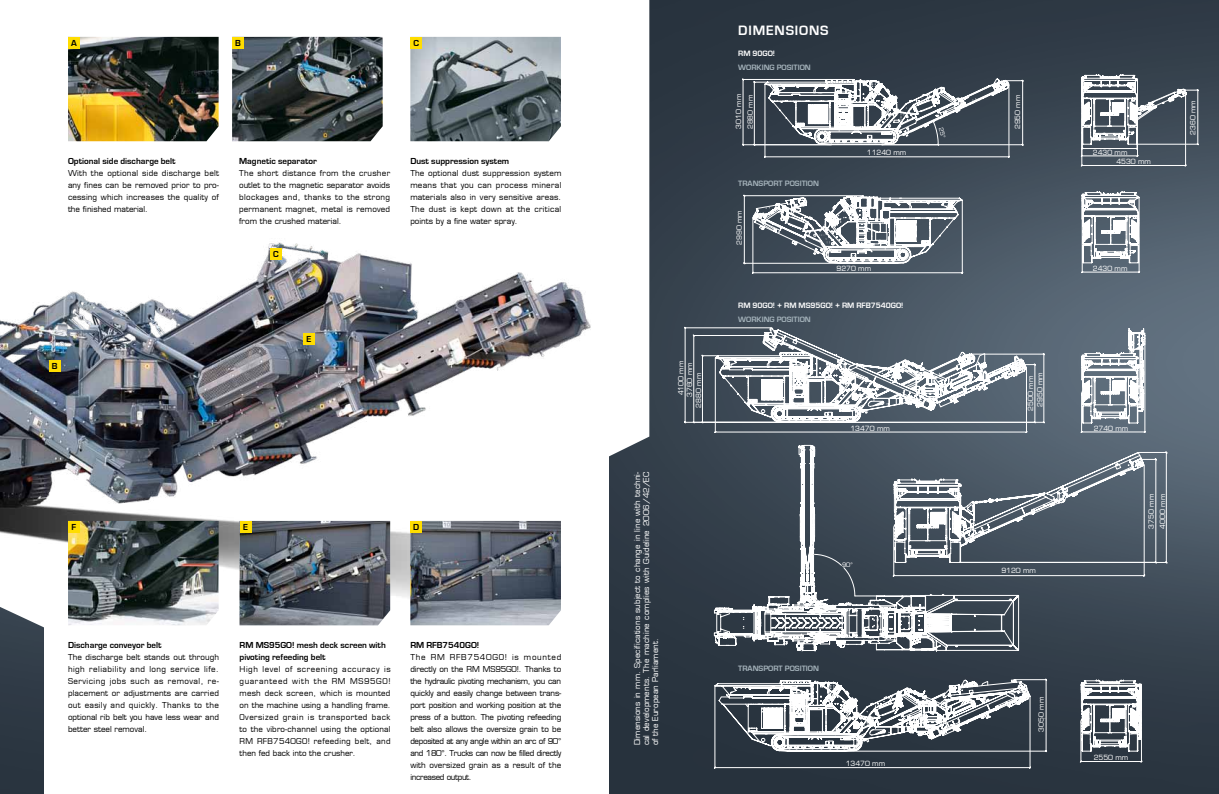
<style>
.page{position:relative;width:1219px;height:794px;background:#fff}
.page>*{position:absolute;margin:0;border:0;box-sizing:border-box;transform-origin:0 0}
.t1{font:700 14px "Eurostile";letter-spacing:.06em;color:#fff}
.t2{font:700 9px/12px "Eurostile";color:#000}
.t3{font:8px/12px "Eurostile";letter-spacing:.005em;color:#000;text-align:justify}
.t4{font:700 8px "Eurostile";color:#a5b3bb}
.t5{font:700 8px "Eurostile";color:#fff}
.t6{font:7.9px/12px "Eurostile";letter-spacing:.02em;color:#000;text-align:justify}
.t7{font:7.9px/9px "Eurostile";letter-spacing:.01em;color:#fff;text-align:justify}
.t8{font:7px/9px "Eurostile";color:#fff}
.t9{font:6px "Eurostile";color:#fff}
</style>
<div class="page">
<div style="left:0;top:662px;width:43px;height:132px;background:#2c3742"></div>
<svg style="left:0;top:36px;width:219px;height:626px"></svg>
<img style="left:0;top:188px;width:591px;height:445px">
<img style="left:610px;top:0;width:609px;height:794px">
<svg style="left:609px;top:0;width:40px;height:472px"></svg>
<div style="left:303px;top:333px;width:12px;height:11px;background:#fd0"></div>
<img style="left:68px;top:521px;width:151px;height:104px">
<div style="left:68px;top:521px;width:12px;height:12px;background:#fd0"></div>
<img style="left:240px;top:521px;width:150px;height:104px">
<div style="left:240px;top:521px;width:11px;height:12px;background:#fd0"></div>
<img style="left:410px;top:37px;width:151px;height:104px">
<div style="left:410px;top:37px;width:12px;height:12px;background:#fd0"></div>
<img style="left:68px;top:37px;width:151px;height:104px">
<div style="left:68px;top:37px;width:12px;height:12px;background:#fd0"></div>
<img style="left:232px;top:37px;width:151px;height:104px">
<div style="left:232px;top:37px;width:12px;height:12px;background:#fd0"></div>
<div style="left:49px;top:360px;width:12px;height:12px;background:#fd0"></div>
<div style="left:270px;top:247px;width:12px;height:12px;background:#fd0"></div>
<svg style="left:1081px;top:70px;width:118px;height:96px"></svg>
<svg style="left:743px;top:195px;width:220px;height:79px"></svg>
<svg style="left:1081px;top:191px;width:59px;height:82px"></svg>
<svg style="left:693px;top:327px;width:474px;height:441px;background:#5f6973"></svg>
<img style="left:410px;top:521px;width:151px;height:104px">
<div style="left:410px;top:521px;width:12px;height:12px;background:#fd0"></div>
<svg style="left:742px;top:72px;width:281px;height:86px"></svg>
<p class="t2" style="left:71px;top:37px;width:7px">A</p>
<p class="t2" style="left:235px;top:37px;width:6px">B</p>
<p class="t2" style="left:413px;top:37px;width:7px">c</p>
<p class="t2" style="left:68px;top:155px;width:109px">Optional side discharge belt</p>
<p class="t3" style="left:68px;top:167px;width:152px">With the optional side discharge belt any fines can be removed prior to pro&shy;cessing which increases the quality of the finished material.</p>
<p class="t2" style="left:239px;top:155px;width:79px">Magnetic separator</p>
<p class="t3" style="left:239px;top:167px;width:153px">The short distance from the crusher outlet to the magnetic separator avoids blockages and, thanks to the strong permanent magnet, metal is removed from the crushed material.</p>
<p class="t2" style="left:273px;top:248px;width:7px">c</p>
<p class="t2" style="left:410px;top:155px;width:100px">Dust suppression system</p>
<p class="t3" style="left:410px;top:167px;width:153px">The optional dust suppression system means that you can process mineral materials also in very sensitive areas.<br>The dust is kept down at the critical points by a fine water spray.</p>
<p class="t2" style="left:52px;top:360px;width:6px">B</p>
<p class="t2" style="left:307px;top:333px;width:6px">e</p>
<p class="t2" style="left:72px;top:521px;width:5px">F</p>
<p class="t2" style="left:243px;top:521px;width:6px">E</p>
<p class="t2" style="left:413px;top:521px;width:8px">d</p>
<p class="t2" style="left:68px;top:639px;width:95px">Discharge conveyor belt</p>
<p class="t3" style="left:68px;top:651px;width:153px">The discharge belt stands out through high reliability and long service life.<br>Servicing jobs such as removal, re&shy;placement or adjustments are carried out easily and quickly. Thanks to the optional rib belt you have less wear and better steel removal.</p>
<p class="t2" style="left:240px;top:639px;width:148px">RM MS95GO! mesh deck screen with pivoting refeeding belt</p>
<p class="t6" style="left:240px;top:663px;width:153px">High level of screening accuracy is guaranteed with the RM MS95GO! mesh deck screen, which is mounted on the machine using a handling frame.<br>Oversized grain is transported back to the vibro-channel using the optional RM RFB7540GO! refeeding belt, and then fed back into the crusher.</p>
<p class="t2" style="left:410px;top:639px;width:70px">RM RFB7540GO!</p>
<p class="t3" style="left:410px;top:651px;width:152px">The RM RFB7540GO! is mounted directly on the RM MS95GO!. Thanks to the hydraulic pivoting mechanism, you can quickly and easily change between trans&shy;port position and working position at the press of a button. The pivoting refeeding belt also allows the oversize grain to be deposited at any angle within an arc of 90° and 180°. Trucks can now be filled directly with oversized grain as a result of the increased output.</p>
<p class="t8" style="left:676px;top:395px;width:36px;rotate:-90deg">4100 mm</p>
<p class="t8" style="left:685px;top:397px;width:36px;rotate:-90deg">3760 mm</p>
<p class="t8" style="left:694px;top:407px;width:36px;rotate:-90deg">2880 mm</p>
<p class="t7" style="left:633px;top:745px;width:275px;rotate:-90deg">Dimensions in mm. Specifications subject to change in line with techni&shy;cal developments. The machine complies with Guideline 2006/42/EC of the European Parliament.</p>
<h1 class="t1" style="left:738px;top:23px;width:90px">Dimensions</h1>
<p class="t5" style="left:738px;top:49px;width:38px">RM 90GO!</p>
<p class="t4" style="left:738px;top:63px;width:14px">WORKING</p>
<p class="t4" style="left:777px;top:63px;width:20px">POSITION</p>
<p class="t8" style="left:733px;top:129px;width:37px;line-height:11.8px;rotate:-90deg">3010 mm<br>2880 mm</p>
<p class="t4" style="left:738px;top:179px;width:6px">TRAN</p>
<p class="t4" style="left:759px;top:179px;width:11px">SPORT</p>
<p class="t4" style="left:785px;top:179px;width:20px">POSITION</p>
<p class="t8" style="left:735px;top:245px;width:36px;rotate:-90deg">2990 mm</p>
<p class="t8" style="left:867px;top:148px;width:41px">11240 mm</p>
<p class="t8" style="left:837px;top:264px;width:36px">9270 mm</p>
<p class="t5" style="left:738px;top:301px;width:167px">RM 90GO! + RM MS95GO! + RM RFB7540GO!</p>
<p class="t4" style="left:738px;top:315px;width:14px">WORKING</p>
<p class="t4" style="left:777px;top:315px;width:20px">POSITION</p>
<p class="t8" style="left:850px;top:423px;width:41px">13470 mm</p>
<p class="t9" style="left:842px;top:561px;width:12px">90°</p>
<p class="t4" style="left:738px;top:664px;width:6px">TRAN</p>
<p class="t4" style="left:759px;top:664px;width:11px">SPORT</p>
<p class="t4" style="left:785px;top:664px;width:20px">POSITION</p>
<p class="t8" style="left:846px;top:758px;width:41px">13470 mm</p>
<p class="t8" style="left:1013px;top:129px;width:36px;rotate:-90deg">2950 mm</p>
<p class="t8" style="left:1026px;top:410px;width:40px;text-align:center;rotate:-90deg">2500 mm<br>2950 mm</p>
<p class="t8" style="left:1001px;top:565px;width:36px">9120 mm</p>
<p class="t8" style="left:1116px;top:148px;width:36px;text-indent:-24px">2430 mm<br>4530 mm</p>
<p class="t8" style="left:1188px;top:135px;width:36px;rotate:-90deg">2360 mm</p>
<p class="t8" style="left:1093px;top:264px;width:36px">2430 mm</p>
<p class="t8" style="left:1094px;top:423px;width:36px">2740 mm</p>
<p class="t8" style="left:1146px;top:528px;width:36px;line-height:11.3px;rotate:-90deg">3750 mm<br>4000 mm</p>
<p class="t8" style="left:1037px;top:731px;width:36px;rotate:-90deg">3050 mm</p>
<p class="t8" style="left:1094px;top:753px;width:36px">2550 mm</p>
</div>
